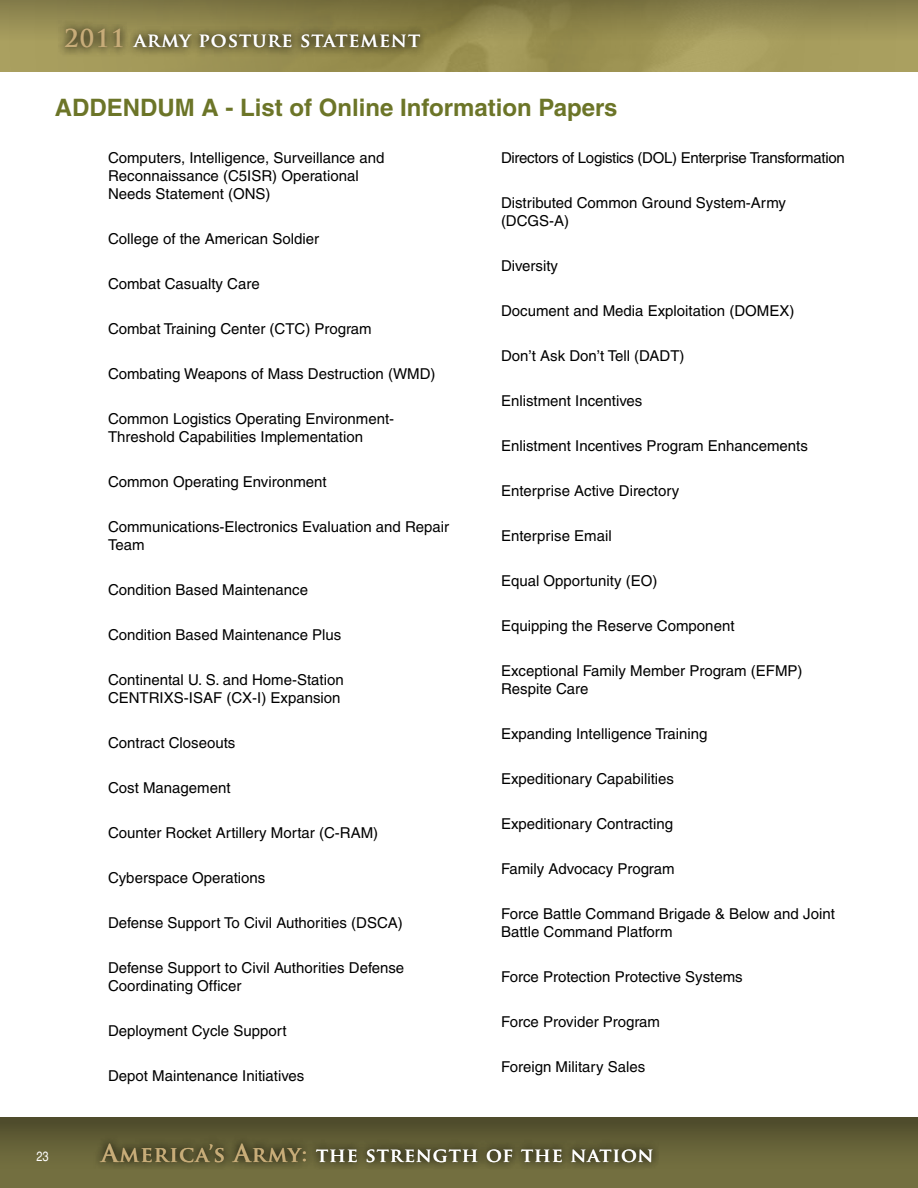
<style>
.page{position:relative;width:918px;height:1188px;background:#fff}
.page>*{position:absolute;margin:0;border:0;box-sizing:border-box;transform-origin:0 0}
.t1{font:700 24px "Helvetica";color:#6c7528}
.t2{font:700 19.2px "Trajan Pro";letter-spacing:.05em;color:#fff}
.t3{font:15px/18px "Helvetica";color:#000}
.t4{font:15px "Helvetica";letter-spacing:-.02em;color:#000}
.t5{font:condensed 13.5px "Helvetica";color:#fff}
.s1{font-size:24px;color:#c8ad79}
.s2{font-size:21.6px;color:#c8ad79}
</style>
<div class="page">
<div style="left:0;top:1117px;width:918px;height:71px;background:#736f40"></div>
<img style="left:0;top:42px;width:917px;height:30px">
<svg style="left:0;top:0;width:917px;height:42px;background:#8c844c"></svg>
<div style="left:0;top:1117px;width:918px;height:55px;background:linear-gradient(to bottom,#4e4b2b,#787442)"></div>
<svg style="left:55px;top:19px;width:372px;height:37px;background:#817944"></svg>
<div style="left:90px;top:1133px;width:569px;height:37px;background:#000;opacity:.28"></div>
<hr style="left:917px;top:1117px;width:1px;height:55px;background:#000">
<hr style="left:917px;top:0;width:1px;height:72px;background:#aaa060">
<hr style="left:917px;top:0;width:1px;height:42px;background:#000">
<p class="t2" style="left:64px;top:28px;width:358px"><span class="s1">2011</span> army posture statement</p>
<h1 class="t1" style="left:55px;top:92px;width:564px">ADDENDUM A - List of Online Information Papers</h1>
<p class="t3" style="left:108px;top:149px;width:278px">Computers, Intelligence, Surveillance and<br>Reconnaissance (C5ISR) Operational<br>Needs Statement (ONS)</p>
<p class="t3" style="left:108px;top:230px;width:213px">College of the American Soldier</p>
<p class="t3" style="left:108px;top:275px;width:153px">Combat Casualty Care</p>
<p class="t3" style="left:108px;top:320px;width:265px">Combat Training Center (CTC) Program</p>
<p class="t3" style="left:108px;top:365px;width:329px">Combating Weapons of Mass Destruction (WMD)</p>
<p class="t3" style="left:108px;top:410px;width:288px">Common Logistics Operating Environment-<br>Threshold Capabilities Implementation</p>
<p class="t3" style="left:108px;top:473px;width:220px">Common Operating Environment</p>
<p class="t3" style="left:108px;top:518px;width:343px">Communications-Electronics Evaluation and Repair<br>Team</p>
<p class="t3" style="left:108px;top:581px;width:202px">Condition Based Maintenance</p>
<p class="t3" style="left:108px;top:626px;width:235px">Condition Based Maintenance Plus</p>
<p class="t3" style="left:108px;top:671px;width:237px">Continental U. S. and Home-Station<br>CENTRIXS-ISAF (CX-I) Expansion</p>
<p class="t3" style="left:108px;top:734px;width:129px">Contract Closeouts</p>
<p class="t3" style="left:108px;top:779px;width:124px">Cost Management</p>
<p class="t3" style="left:108px;top:824px;width:272px">Counter Rocket Artillery Mortar (C-RAM)</p>
<p class="t3" style="left:108px;top:869px;width:159px">Cyberspace Operations</p>
<p class="t3" style="left:108px;top:914px;width:296px">Defense Support To Civil Authorities (DSCA)</p>
<p class="t3" style="left:108px;top:959px;width:298px">Defense Support to Civil Authorities Defense<br>Coordinating Officer</p>
<p class="t3" style="left:108px;top:1022px;width:180px">Deployment Cycle Support</p>
<p class="t3" style="left:108px;top:1067px;width:198px">Depot Maintenance Initiatives</p>
<p class="t4" style="left:501px;top:149px;width:345px">Directors of Logistics (DOL) Enterprise Transformation</p>
<p class="t3" style="left:501px;top:194px;width:287px">Distributed Common Ground System-Army (DCGS-A)</p>
<p class="t3" style="left:501px;top:257px;width:59px">Diversity</p>
<p class="t3" style="left:501px;top:302px;width:295px">Document and Media Exploitation (DOMEX)</p>
<p class="t3" style="left:501px;top:347px;width:185px">Don’t Ask Don’t Tell (DADT)</p>
<p class="t3" style="left:501px;top:392px;width:143px">Enlistment Incentives</p>
<p class="t3" style="left:501px;top:437px;width:308px">Enlistment Incentives Program Enhancements</p>
<p class="t3" style="left:501px;top:482px;width:180px">Enterprise Active Directory</p>
<p class="t3" style="left:501px;top:527px;width:112px">Enterprise Email</p>
<p class="t3" style="left:501px;top:572px;width:158px">Equal Opportunity (EO)</p>
<p class="t3" style="left:501px;top:617px;width:235px">Equipping the Reserve Component</p>
<p class="t3" style="left:501px;top:662px;width:303px">Exceptional Family Member Program (EFMP)<br>Respite Care</p>
<p class="t3" style="left:501px;top:725px;width:208px">Expanding Intelligence Training</p>
<p class="t3" style="left:501px;top:770px;width:175px">Expeditionary Capabilities</p>
<p class="t3" style="left:501px;top:815px;width:174px">Expeditionary Contracting</p>
<p class="t3" style="left:501px;top:860px;width:175px">Family Advocacy Program</p>
<p class="t3" style="left:501px;top:905px;width:335px">Force Battle Command Brigade &amp; Below and Joint<br>Battle Command Platform</p>
<p class="t3" style="left:501px;top:968px;width:243px">Force Protection Protective Systems</p>
<p class="t3" style="left:501px;top:1013px;width:161px">Force Provider Program</p>
<p class="t3" style="left:501px;top:1058px;width:146px">Foreign Military Sales</p>
<p class="t5" style="left:36px;top:1149px;width:14px">23</p>
<p class="t2" style="left:102px;top:1143px;width:554px"><span class="s1">A</span><span class="s2">merica’s</span> <span class="s1">A</span><span class="s2">rmy:</span> the strength of the nation</p>
</div>
